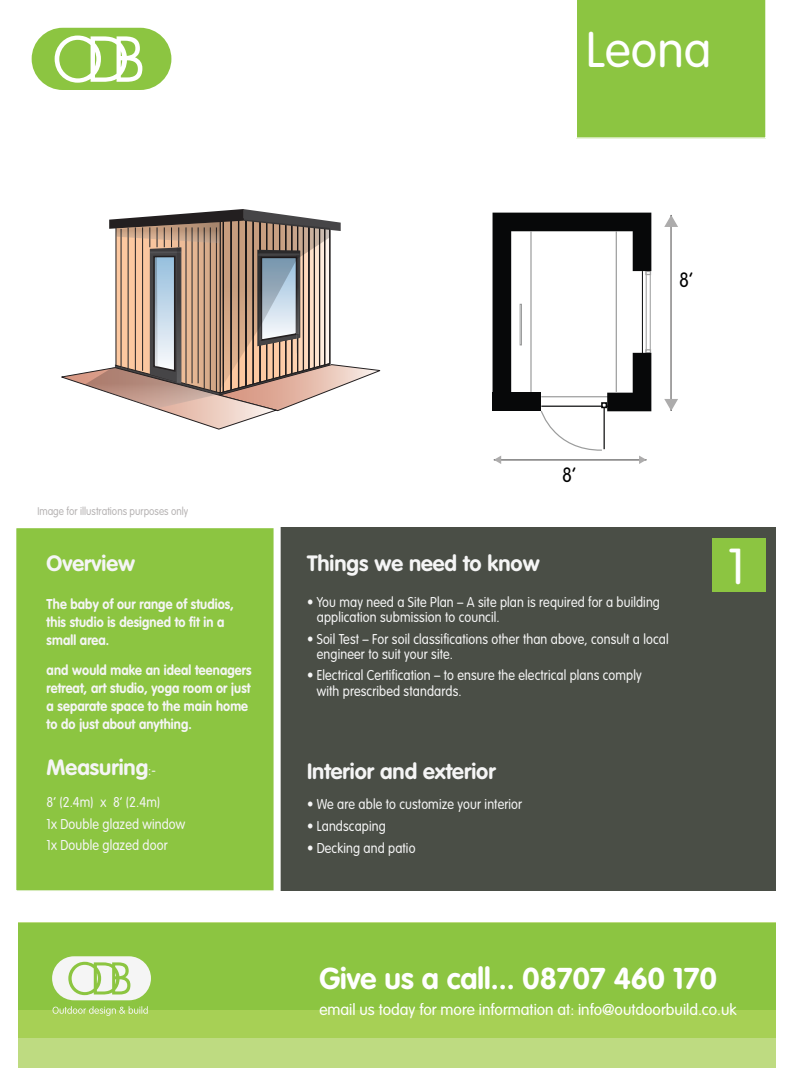
<style>
.page{position:relative;width:787px;height:1088px;background:#fff}
.page>*{position:absolute;margin:0;border:0;box-sizing:border-box;transform-origin:0 0}
.t1{font:300 49.62px "VAG Rounded";color:#fff}
.t2{font:300 49.25px "VAG Rounded";color:#fff}
.t3{font:700 29.75px "VAG Rounded";color:#fff}
.t4{font:700 21.88px "VAG Rounded";color:#f5f5f5}
.t5{font:300 20.38px "VAG Rounded";color:#010101;scale:.9 1}
.t6{font:300 15.62px "VAG Rounded";color:#fff}
.t7{font:300 14px/15.4px "VAG Rounded";letter-spacing:.01em;color:#f5f5f5;scale:.9 1}
.t8{font:700 14px/17.9px "VAG Rounded";letter-spacing:.01em;color:#f5f5f5;scale:.9 1}
.t9{font:300 11px "VAG Rounded";color:#b6b3b3;scale:.9 1}
.s1{font-weight:300;font-size:14px}
</style>
<div class="page">
<div style="left:16px;top:527px;width:760px;height:364px;background:#4a4e46"></div>
<div style="left:15px;top:527px;width:263px;height:364px;background:#8cc541;border:1px solid #fff"></div>
<svg style="left:32px;top:28px;width:139px;height:62px"></svg>
<hr style="left:670px;top:225px;width:1px;height:176px;background:#adacac">
<svg style="left:664px;top:215px;width:14px;height:12px"></svg>
<svg style="left:664px;top:399px;width:14px;height:12px"></svg>
<svg style="left:492px;top:213px;width:159px;height:251px"></svg>
<div style="left:19px;top:922px;width:757px;height:145px;background:#bedb81"></div>
<div style="left:19px;top:922px;width:757px;height:115px;background:#a7d055"></div>
<div style="left:19px;top:922px;width:757px;height:87px;background:#8cc541"></div>
<svg style="left:52px;top:1006px;width:96px;height:9px"></svg>
<svg style="left:52px;top:956px;width:99px;height:44px"></svg>
<div style="left:273px;top:522px;width:7px;height:383px;background:#fff"></div>
<svg style="left:61px;top:209px;width:319px;height:221px"></svg>
<div style="left:576px;top:0;width:190px;height:139px;background:#8cc541"></div>
<div style="left:712px;top:538px;width:53px;height:54px;background:#8cc541"></div>
<h2 class="t2" style="left:586px;top:21px;width:127px">Leona</h2>
<h3 class="t5" style="left:679px;top:268px;width:17px">8’</h3>
<p class="t9" style="left:37px;top:504px;width:169px">Image for illustrations purposes only</p>
<h3 class="t4" style="left:47px;top:550px;width:90px">Overview</h3>
<p class="t8" style="left:47px;top:595px;width:209px">The baby of our range of studios, this studio is designed to fit in a small area.</p>
<p class="t8" style="left:47px;top:662px;width:229px">and would make an ideal teenagers retreat, art studio, yoga room or just a separate space to the main home to do just about anything.</p>
<h3 class="t4" style="left:47px;top:754px;width:111px">Measuring<span class="s1">:-</span></h3>
<p class="t7" style="left:47px;top:791px;width:156px;line-height:21.6px">8’ (2.4m) x 8’ (2.4m)<br>1x Double glazed window<br>1x Double glazed door</p>
<h3 class="t5" style="left:562px;top:463px;width:17px">8’</h3>
<h3 class="t4" style="left:307px;top:550px;width:234px">Things we need to know</h3>
<p class="t7" style="left:317px;top:594px;width:382px;text-indent:-10px">• You may need a Site Plan – A site plan is required for a building application submission to council.</p>
<p class="t7" style="left:317px;top:631px;width:392px;text-indent:-10px">• Soil Test – For soil classifications other than above, consult a local engineer to suit your site.</p>
<p class="t7" style="left:317px;top:668px;width:362px;text-indent:-10px">• Electrical Certification – to ensure the electrical plans comply with prescribed standards.</p>
<h3 class="t4" style="left:307px;top:758px;width:190px">Interior and exterior</h3>
<p class="t7" style="left:307px;top:797px;width:240px">• We are able to customize your interior</p>
<p class="t7" style="left:307px;top:819px;width:89px">• Landscaping</p>
<p class="t7" style="left:307px;top:840px;width:122px">• Decking and patio</p>
<h1 class="t1" style="left:727px;top:538px;width:19px">1</h1>
<h3 class="t3" style="left:319px;top:960px;width:399px">Give us a call... 08707 460 170</h3>
<p class="t6" style="left:319px;top:1000px;width:419px">email us today for more information at: info@outdoorbuild.co.uk</p>
</div>
